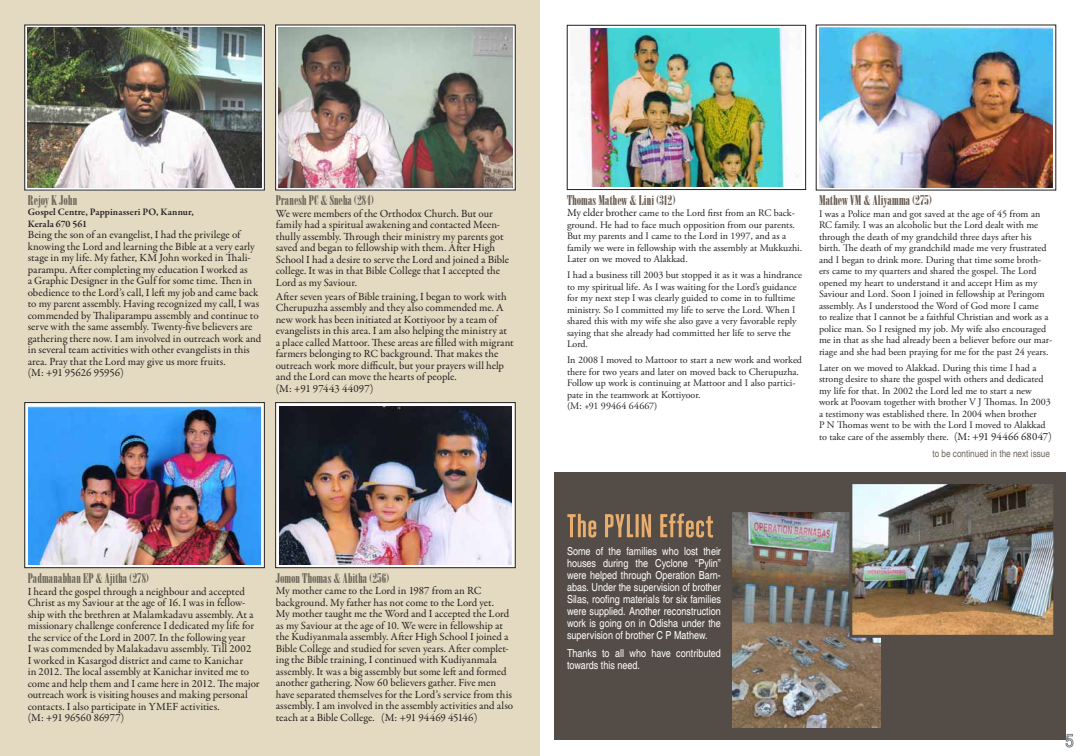
<style>
.page{position:relative;width:1080px;height:756px;background:#fff}
.page>*{position:absolute;margin:0;border:0;box-sizing:border-box;transform-origin:0 0}
.t1{font:700 14px "Bodoni Poster Compressed";letter-spacing:.005em;color:#6d675b}
.t2{font:700 14px "Bodoni Poster Compressed";letter-spacing:.005em;color:#67594e}
.t3{font:11px/11.5px "Garamond Premr Pro";color:#231f20}
.t4{font:condensed 11px/12px "Helvetica";color:#fff;text-align:justify}
.t5{font:10px/11.5px "Adobe Garamond Pro";color:#231f20}
.t6{font:600 10px/11.5px "Garamond Premr Pro";letter-spacing:.005em;color:#231f20}
.t7{font:condensed 10px "Helvetica";color:#6d675b}
.s1{font-family:"Garamond Premr Pro";font-size:11px}
</style>
<div class="page">
<svg style="left:1065px;top:734px;width:9px;height:14px"></svg>
<div style="left:0;top:0;width:540px;height:756px;background:#e3dac1"></div>
<svg style="left:26px;top:26px;width:237px;height:163px;background:#bbbeb9"></svg>
<div style="left:24px;top:24px;width:241px;height:167px;border:1px solid #231f20"></div>
<svg style="left:277px;top:26px;width:237px;height:163px;background:#cecdca"></svg>
<div style="left:275px;top:24px;width:241px;height:167px;border:1px solid #231f20"></div>
<div style="left:25px;top:403px;width:239px;height:165px;background:#fff"></div>
<div style="left:24px;top:402px;width:241px;height:166px;border:1px solid #231f20"></div>
<div style="left:276px;top:403px;width:239px;height:165px;background:#fff"></div>
<div style="left:275px;top:402px;width:241px;height:166px;border:1px solid #231f20"></div>
<img style="left:28px;top:28px;width:233px;height:159px">
<img style="left:279px;top:28px;width:233px;height:159px">
<img style="left:28px;top:406px;width:233px;height:158px">
<img style="left:279px;top:406px;width:233px;height:158px">
<div style="left:567px;top:25px;width:239px;height:165px;background:linear-gradient(to right,#fff,#fff)"></div>
<div style="left:567px;top:25px;width:239px;height:165px;border:1px solid #231f20"></div>
<img style="left:571px;top:29px;width:231px;height:157px">
<img style="left:819px;top:28px;width:234px;height:159px">
<div style="left:554px;top:472px;width:512px;height:267px;background:#544d47"></div>
<svg style="left:567px;top:513px;width:146px;height:25px"></svg>
<img style="left:732px;top:512px;width:148px;height:215px">
<img style="left:848px;top:484px;width:206px;height:155px">
<p class="t1" style="left:28px;top:193px;width:51px">Rejoy K John</p>
<p class="t6" style="left:28px;top:207px;width:168px">Gospel Centre, Pappinasseri PO, Kannur,<br>Kerala 670 561</p>
<p class="t3" style="left:28px;top:229px;width:235px">Being the son of an evangelist, I had the privilege of knowing the Lord and learning the Bible at a very early stage in my life. My father, KM John worked in Thali&shy;parampu. After completing my education I worked as<br>a Graphic Designer in the Gulf for some time. Then in obedience to the Lord’s call, I left my job and came back to my parent assembly. Having recognized my call, I was commended by Thaliparampu assembly and continue to serve with the same assembly. Twenty-five believers are gathering there now. I am involved in outreach work and in several team activities with other evangelists in this area. Pray that the Lord may give us more fruits.<br>(M: +91 95626 95956)</p>
<p class="t1" style="left:276px;top:193px;width:100px">Pranesh PC &amp; Sneha (284)</p>
<p class="t3" style="left:276px;top:208px;width:235px">We were members of the Orthodox Church. But our family had a spiritual awakening and contacted Meen&shy;thully assembly. Through their ministry my parents got saved and began to fellowship with them. After High School I had a desire to serve the Lord and joined a Bible college. It was in that Bible College that I accepted the Lord as my Saviour.</p>
<p class="t3" style="left:276px;top:291px;width:239px">After seven years of Bible training, I began to work with Cherupuzha assembly and they also commended me. A new work has been initiated at Kottiyoor by a team of evangelists in this area. I am also helping the ministry at a place called Mattoor. These areas are filled with migrant farmers belonging to RC background. That makes the outreach work more difficult, but your prayers will help and the Lord can move the hearts of people.<br>(M: +91 97443 44097)</p>
<p class="t1" style="left:28px;top:571px;width:123px">Padmanabhan EP &amp; Ajitha (278)</p>
<p class="t3" style="left:28px;top:586px;width:233px">I heard the gospel through a neighbour and accepted Christ as my Saviour at the age of 16. I was in fellow&shy;ship with the brethren at Malamkadavu assembly. At a missionary challenge conference I dedicated my life for the service of the Lord in 2007. In the following year<br>I was commended by Malakadavu assembly. Till 2002<br>I worked in Kasargod district and came to Kanichar<br>in 2012. The local assembly at Kanichar invited me to come and help them and I came here in 2012. The major outreach work is visiting houses and making personal contacts. I also participate in YMEF activities.<br>(M: +91 96560 86977)</p>
<p class="t1" style="left:276px;top:570px;width:115px">Jomon Thomas &amp; Abitha (256)</p>
<p class="t3" style="left:276px;top:585px;width:239px">My mother came to the Lord in 1987 from an RC background. My father has not come to the Lord yet.<br>My mother taught me the Word and I accepted the Lord as my Saviour at the age of 10. We were in fellowship at the Kudiyanmala assembly. After High School I joined a Bible College and studied for seven years. After complet&shy;ing the Bible training, I continued with Kudiyanmala assembly. It was a big assembly but some left and formed another gathering. Now 60 believers gather. Five men have separated themselves for the Lord’s service from this assembly. I am involved in the assembly activities and also teach at a Bible College. (M: +91 94469 45146)</p>
<p class="t2" style="left:567px;top:192px;width:110px">Thomas Mathew &amp; Lini (312)</p>
<p class="t5" style="left:567px;top:208px;width:237px"><span class="s1">My elder brother</span> came to the Lord first from an RC back&shy;ground. He had to face much opposition from our parents.<br>But my parents and I came to the Lord in 1997, and as a family we were in fellowship with the assembly at Mukkuzhi.<br>Later on we moved to Alakkad.</p>
<p class="t5" style="left:567px;top:270px;width:236px">I had a business till 2003 but stopped it as it was a hindrance to my spiritual life. As I was waiting for the Lord’s guidance for my next step I was clearly guided to come in to fulltime ministry. So I committed my life to serve the Lord. When I shared this with my wife she also gave a very favorable reply saying that she already had committed her life to serve the Lord.</p>
<p class="t5" style="left:567px;top:355px;width:237px">In 2008 I moved to Mattoor to start a new work and worked there for two years and later on moved back to Cherupuzha.<br>Follow up work is continuing at Mattoor and I also partici&shy;pate in the teamwork at Kottiyoor.<br>(M: +91 99464 64667)</p>
<p class="t2" style="left:819px;top:193px;width:114px">Mathew VM &amp; Aliyamma (275)</p>
<p class="t5" style="left:819px;top:208px;width:235px">I was a Police man and got saved at the age of 45 from an RC family. I was an alcoholic but the Lord dealt with me through the death of my grandchild three days after his birth. The death of my grandchild made me very frustrated and I began to drink more. During that time some broth&shy;ers came to my quarters and shared the gospel. The Lord opened my heart to understand it and accept Him as my Saviour and Lord. Soon I joined in fellowship at Peringom assembly. As I understood the Word of God more I came<br>to realize that I cannot be a faithful Christian and work as a police man. So I resigned my job. My wife also encouraged me in that as she had already been a believer before our mar&shy;riage and she had been praying for me for the past 24 years.</p>
<p class="t5" style="left:819px;top:362px;width:234px">Later on we moved to Alakkad. During this time I had a strong desire to share the gospel with others and dedicated my life for that. In 2002 the Lord led me to start a new work at Poovam together with brother V J Thomas. In 2003 a testimony was established there. In 2004 when brother<br>P N Thomas went to be with the Lord I moved to Alakkad to take care of the assembly there. <span class="s1">(M: +91 94466 68047)</span></p>
<p class="t7" style="left:932px;top:448px;width:119px">to be continued in the next issue</p>
<p class="t4" style="left:567px;top:545px;width:156px">Some of the families who lost their houses during the Cyclone “Pylin” were helped through Operation Barn&shy;abas. Under the supervision of brother Silas, roofing materials for six families were supplied. Another reconstruction work is going on in Odisha under the supervision of brother C P Mathew.</p>
<p class="t4" style="left:567px;top:647px;width:155px">Thanks to all who have contributed towards this need.</p>
</div>
